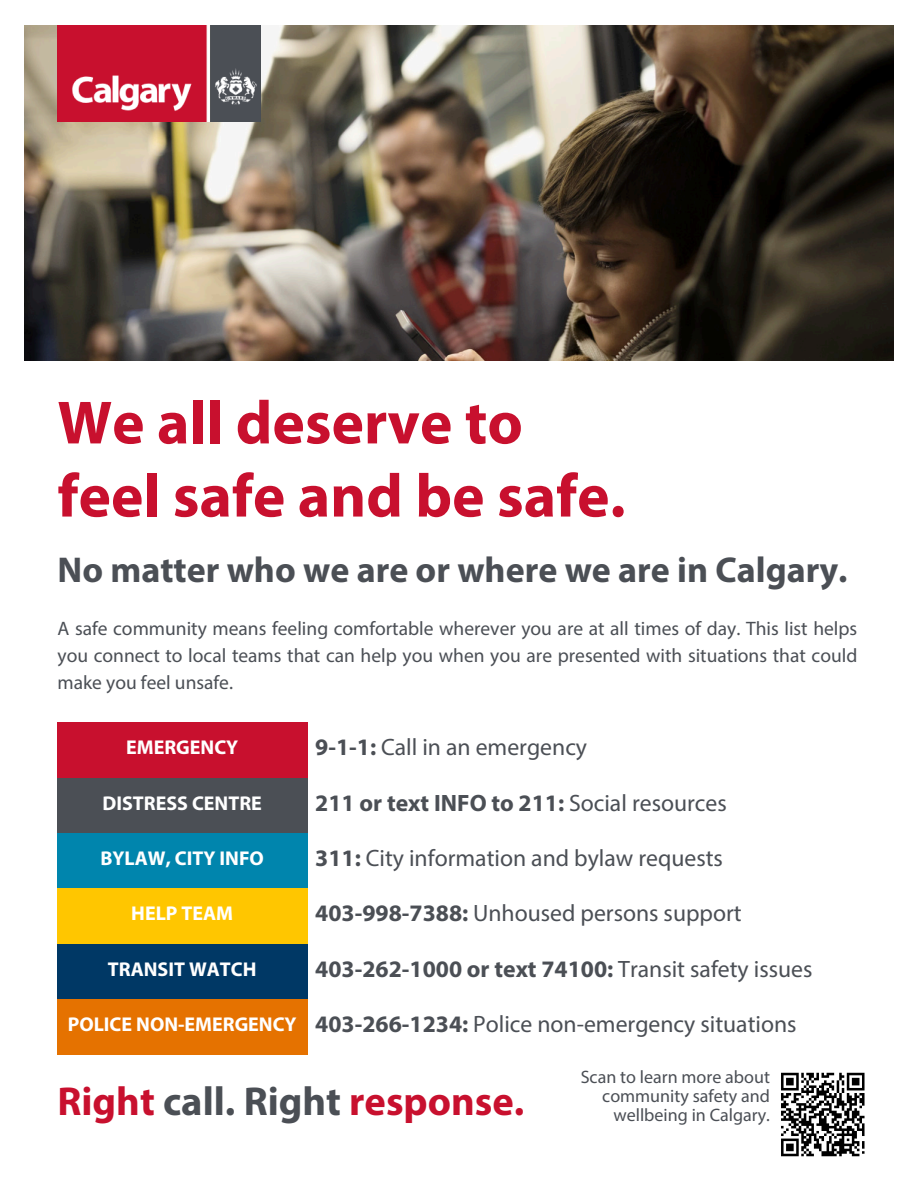
<style>
.page{position:relative;width:918px;height:1188px;background:#fff}
.page>*{position:absolute;margin:0;border:0;box-sizing:border-box;transform-origin:0 0}
.t1{font:700 61.5px/73.2px "Myriad Pro";color:#c8102e}
.t2{font:700 40.5px "Myriad Pro";color:#c8102e}
.t3{font:700 36px "Myriad Pro";color:#4b4f55}
.t4{font:23.7px "Myriad Pro";color:#4b4f55}
.t5{font:700 23.7px "Myriad Pro";color:#4b4f55}
.t6{font:700 19.95px "Myriad Pro";color:#fff}
.t7{font:19.5px/27px "Myriad Pro";color:#4b4f55;text-align:justify}
.t8{font:18px/19.2px "Myriad Pro";color:#4b4f55;text-align:right}
.s1{font-weight:700}
.s2{font-weight:400}
.s3{color:#4b4f55}
</style>
<div class="page">
<img style="left:24px;top:26px;width:870px;height:335px">
<img style="left:58px;top:26px;width:202px;height:95px">
<svg style="left:781px;top:1072px;width:84px;height:85px"></svg>
<div style="left:58px;top:723px;width:249px;height:55px;background:#c8102e"></div>
<div style="left:58px;top:778px;width:249px;height:56px;background:#4b4f55"></div>
<div style="left:58px;top:833px;width:249px;height:56px;background:#0085ad"></div>
<div style="left:58px;top:888px;width:249px;height:56px;background:#ffc600"></div>
<div style="left:58px;top:944px;width:249px;height:56px;background:#003865"></div>
<div style="left:58px;top:999px;width:249px;height:56px;background:#e57200"></div>
<p class="t1" style="left:58px;top:391px;width:570px">We all deserve to feel safe and be safe.</p>
<h1 class="t3" style="left:58px;top:555px;width:792px">No matter who we are or where we are in Calgary.</h1>
<h3 class="t7" style="left:58px;top:616px;width:801px">A safe community means feeling comfortable wherever you are at all times of day. This list helps you connect to local teams that can help you when you are presented with situations that could make you feel unsafe.</h3>
<p class="t6" style="left:126px;top:739px;width:114px">EMERGENCY</p>
<p class="t4" style="left:315px;top:738px;width:273px"><span class="s1">9-1-1:</span> Call in an emergency</p>
<p class="t6" style="left:103px;top:795px;width:161px">DISTRESS CENTRE</p>
<p class="t5" style="left:315px;top:793px;width:413px">211 or text INFO to 211: <span class="s2">Social resources</span></p>
<p class="t6" style="left:101px;top:850px;width:165px">BYLAW, CITY INFO</p>
<p class="t4" style="left:315px;top:848px;width:409px"><span class="s1">311:</span> City information and bylaw requests</p>
<p class="t6" style="left:131px;top:905px;width:103px">HELP TEAM</p>
<p class="t4" style="left:315px;top:904px;width:428px"><span class="s1">403-998-7388:</span> Unhoused persons support</p>
<p class="t6" style="left:108px;top:961px;width:150px">TRANSIT WATCH</p>
<p class="t5" style="left:315px;top:959px;width:499px">403-262-1000 or text 74100: <span class="s2">Transit safety issues</span></p>
<p class="t6" style="left:68px;top:1016px;width:230px">POLICE NON-EMERGENCY</p>
<p class="t4" style="left:315px;top:1014px;width:483px"><span class="s1">403-266-1234:</span> Police non-emergency situations</p>
<p class="t2" style="left:58px;top:1084px;width:468px">Right <span class="s3">call. Right</span> response.</p>
<p class="t8" style="left:581px;top:1068px;width:191px">Scan to learn more about community safety and wellbeing in Calgary.</p>
</div>
